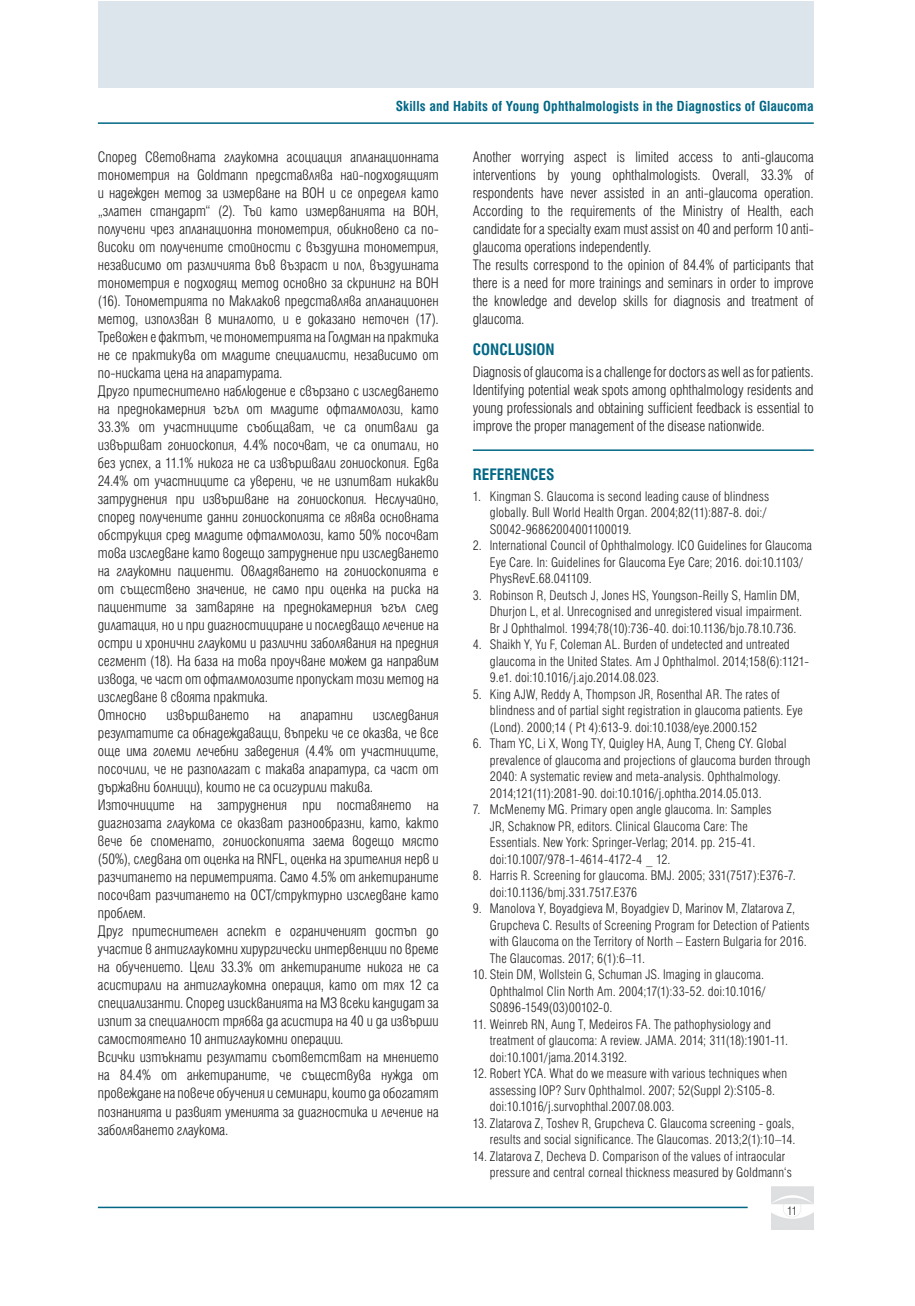
<style>
.page{position:relative;width:915px;height:1306px;background:#fff}
.page>*{position:absolute;margin:0;border:0;box-sizing:border-box;transform-origin:0 0}
.t1{font:700 condensed 18px "Helen Bg";color:#016785}
.t2{font:300 condensed 16.5px/18px "Helen Bg";color:#231f20}
.t3{font:700 condensed 15.75px "Helen Bg";letter-spacing:.015em;color:#016785}
.t4{font:300 condensed 15px/16.5px "Helen Bg";letter-spacing:.01em;color:#231f20}
.t5{font:300 condensed 13.5px "Helen Bg";color:#231f20}
</style>
<div class="page">
<img style="left:771px;top:1186px;width:42px;height:42px">
<div style="left:98px;top:1px;width:715px;height:87px;background:#dce5ec"></div>
<hr style="left:98px;top:1206px;width:649px;height:2px;background:#016785">
<hr style="left:98px;top:122px;width:715px;height:2px;background:#016785">
<hr style="left:472px;top:449px;width:341px;height:2px;background:#016785">
<p class="t3" style="left:395px;top:97px;width:419px">Skills and Habits of Young Ophthalmologists in the Diagnostics of Glaucoma</p>
<p class="t2" style="left:472px;top:147px;width:342px">Another worrying aspect is limited access to anti-glaucoma interventions by young ophthalmologists. Overall, 33.3% of respondents have never assisted in an anti-glaucoma operation.<br>According to the requirements of the Ministry of Health, each candidate for a specialty exam must assist on 40 and perform 10 anti&shy;glaucoma operations independently.<br>The results correspond to the opinion of 84.4% of participants that there is a need for more trainings and seminars in order to improve the knowledge and develop skills for diagnosis and treatment of glaucoma.</p>
<p class="t1" style="left:472px;top:339px;width:83px">CONCLUSION</p>
<p class="t2" style="left:472px;top:362px;width:342px;text-align:justify">Diagnosis of glaucoma is a challenge for doctors as well as for patients.<br>Identifying potential weak spots among ophthalmology residents and young professionals and obtaining sufficient feedback is essential to improve the proper management of the disease nationwide.</p>
<p class="t1" style="left:472px;top:464px;width:83px">REFERENCES</p>
<p class="t4" style="left:489px;top:487px;width:281px;text-indent:-17px">1. Kingman S. Glaucoma is second leading cause of blindness globally. Bull World Health Organ. 2004;82(11):887-8. doi:/<br>S0042-96862004001100019.</p>
<p class="t4" style="left:489px;top:537px;width:323px;text-indent:-17px">2. International Council of Ophthalmology. ICO Guidelines for Glaucoma<br>Eye Care. In: Guidelines for Glaucoma Eye Care; 2016. doi:10.1103/<br>PhysRevE.68.041109.</p>
<p class="t4" style="left:489px;top:586px;width:314px;text-indent:-17px">3. Robinson R, Deutsch J, Jones HS, Youngson-Reilly S, Hamlin DM,<br>Dhurjon L, et al. Unrecognised and unregistered visual impairment.<br>Br J Ophthalmol. 1994;78(10):736-40. doi:10.1136/bjo.78.10.736.</p>
<p class="t4" style="left:489px;top:636px;width:320px;text-indent:-17px">4. Shaikh Y, Yu F, Coleman AL. Burden of undetected and untreated glaucoma in the United States. Am J Ophthalmol. 2014;158(6):1121-<br>9.e1. doi:10.1016/j.ajo.2014.08.023.</p>
<p class="t4" style="left:489px;top:685px;width:314px;text-indent:-17px">5. King AJW, Reddy A, Thompson JR, Rosenthal AR. The rates of blindness and of partial sight registration in glaucoma patients. Eye (Lond). 2000;14 ( Pt 4):613-9. doi:10.1038/eye.2000.152</p>
<p class="t4" style="left:489px;top:735px;width:322px;text-indent:-17px">6. Tham YC, Li X, Wong TY, Quigley HA, Aung T, Cheng CY. Global prevalence of glaucoma and projections of glaucoma burden through 2040: A systematic review and meta-analysis. Ophthalmology.<br>2014;121(11):2081-90. doi:10.1016/j.ophtha.2014.05.013.</p>
<p class="t4" style="left:489px;top:801px;width:283px;text-indent:-17px">7. McMenemy MG. Primary open angle glaucoma. In: Samples JR, Schaknow PR, editors. Clinical Glaucoma Care: The Essentials. New York: Springer-Verlag; 2014. pp. 215-41. doi:10.1007/978-1-4614-4172-4 _ 12.</p>
<p class="t4" style="left:489px;top:867px;width:307px;text-indent:-17px">8. Harris R. Screening for glaucoma. BMJ. 2005; 331(7517):E376-7. doi:10.1136/bmj.331.7517.E376</p>
<p class="t4" style="left:489px;top:900px;width:321px;text-indent:-17px">9. Manolova Y, Boyadgieva M, Boyadgiev D, Marinov M, Zlatarova Z, Grupcheva C. Results of Scrееning Program for Detection of Patients with Glaucoma on the Territory of North – Eastern Bulgaria for 2016.<br>The Glaucomas. 2017; 6(1):6–11.</p>
<p class="t4" style="left:489px;top:966px;width:277px;text-align:justify;text-indent:-17px">10. Stein DM, Wollstein G, Schuman JS. Imaging in glaucoma.<br>Ophthalmol Clin North Am. 2004;17(1):33-52. doi:10.1016/ S0896-1549(03)00102-0.</p>
<p class="t4" style="left:489px;top:1015px;width:299px;text-indent:-17px">11. Weinreb RN, Aung T, Medeiros FA. The pathophysiology and treatment of glaucoma: A review. JAMA. 2014; 311(18):1901-11. doi:10.1001/jama.2014.3192.</p>
<p class="t4" style="left:489px;top:1065px;width:299px;text-indent:-17px">12. Robert YCA. What do we measure with various techniques when assessing IOP? Surv Ophthalmol. 2007; 52(Suppl 2):S105-8. doi:10.1016/j.survophthal.2007.08.003.</p>
<p class="t4" style="left:472px;top:1114px;width:324px;text-align:right">13. Zlatarova Z, Toshev R, Grupcheva C. Glaucoma screening - goals, results and social significance. The Glaucomas. 2013;2(1):10–14.</p>
<p class="t4" style="left:489px;top:1147px;width:303px;text-indent:-17px">14. Zlatarova Z, Decheva D. Comparison of the values of intraocular pressure and central corneal thickness measured by Goldmann‘s</p>
<p class="t2" style="left:98px;top:147px;width:342px">Според Световната глаукомна асоциация апланационната тонометрия на Goldmann представлява най-подходящият и надежден метод за измерване на ВОН и се определя като „златен стандарт“ (2). Тъй като измерванията на ВОН, получени чрез апланационна тонометрия, обикновено са по&shy;високи от получените стойности с въздушна тонометрия, независимо от различията във възраст и пол, въздушната тонометрия е подходящ метод основно за скрининг на ВОН (16). Тонометрията по Маклаков представлява апланационен метод, използван в миналото, и е доказано неточен (17).<br>Тревожен е фактът, че тонометрията на Голдман на практика не се практикува от младите специалисти, независимо от по-ниската цена на апаратурата.<br>Друго притеснително наблюдение е свързано с изследването на преднокамерния ъгъл от младите офталмолози, като 33.3% от участниците съобщават, че са опитвали да извършват гониоскопия, 4.4% посочват, че са опитали, но без успех, а 11.1% никога не са извършвали гониоскопия. Едва 24.4% от участниците са уверени, че не изпитват никакви затруднения при извършване на гониоскопия. Неслучайно, според получените данни гониоскопията се явява основната обструкция сред младите офталмолози, като 50% посочват това изследване като водещо затруднение при изследването на глаукомни пациенти. Овладяването на гониоскопията е от съществено значение, не само при оценка на риска на пациентите за затваряне на преднокамерния ъгъл след дилатация, но и при диагностициране и последващо лечение на остри и хронични глаукоми и различни заболявания на предния сегмент (18). На база на това проучване можем да направим извода, че част от офталмолозите пропускат този метод на изследване в своята практика.<br>Относно извършването на апаратни изследвания резултатите са обнадеждаващи, въпреки че се оказва, че все още има големи лечебни заведения (4.4% от участниците, посочили, че не разполагат с такава апаратура, са част от държавни болници), които не са осигурили такива.<br>Източниците на затруднения при поставянето на диагнозата глаукома се оказват разнообразни, като, както вече бе споменато, гониоскопията заема водещо място (50%), следвана от оценка на RNFL, оценка на зрителния нерв и разчитането на периметрията. Само 4.5% от анкетираните посочват разчитането на ОСТ/структурно изследване като проблем.<br>Друг притеснителен аспект е ограниченият достъп до участие в антиглаукомни хирургически интервенции по време на обучението. Цели 33.3% от анкетираните никога не са асистирали на антиглаукомна операция, като от тях 12 са специализанти. Според изискванията на МЗ всеки кандидат за изпит за специалност трябва да асистира на 40 и да извърши самостоятелно 10 антиглаукомни операции.<br>Всички изтъкнати резултати съответстват на мнението на 84.4% от анкетираните, че съществува нужда от провеждане на повече обучения и семинари, които да обогатят познанията и развият уменията за диагностика и лечение на заболяването глаукома.</p>
<p class="t5" style="left:787px;top:1202px;width:12px">11</p>
</div>
